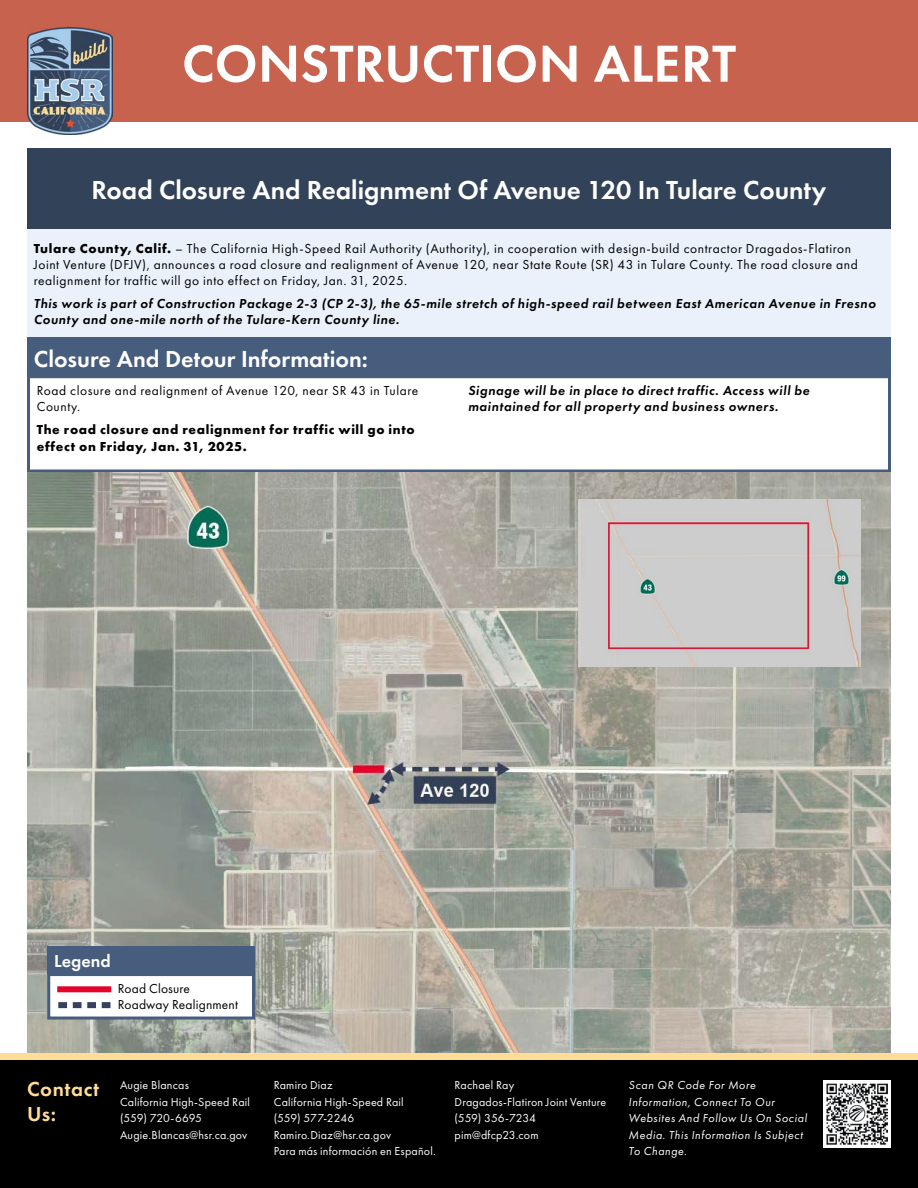
<style>
.page{position:relative;width:918px;height:1188px;background:#fff}
.page>*{position:absolute;margin:0;border:0;box-sizing:border-box;transform-origin:0 0}
.H1_construction_alert_header{font:600 54px "Futura PT";letter-spacing:.005em;color:#fff}
.H2_location{font:600 27px "Futura PT";color:#fff}
.H3_information{font:600 24px "Futura PT";color:#fff}
.H4_Contact{font:600 21px/25.2px "Futura PT";letter-spacing:.03em;color:#ffdd96}
.Legend{font:600 18px "Futura PT";color:#fff}
.Paragraph{font:13.5px/16.2px "Futura PT";letter-spacing:.04em;color:#000}
.Paragraph_Italic{font:italic 600 13.5px/16.2px "Futura PT";letter-spacing:.045em;color:#000}
.Paragraph_Bold{font:700 13.5px/16.2px "Futura PT";letter-spacing:.05em;color:#000}
.Paragraph_List{font:13.5px "Futura PT";letter-spacing:.01em;color:#000}
.Contact_Name{font:12px "Futura PT";letter-spacing:.015em;color:#fff}
.Contact_info{font:italic 12px/16.5px "Futura PT";letter-spacing:.045em;color:#fff}
.Contact_Name-2{font:12px "Futura PT";letter-spacing:-.01em;color:#fff}
.s1{font-weight:700}
</style>
<div class="page">
<div style="left:0;top:0;width:918px;height:122px;background:#c7624e"></div>
<img style="left:27px;top:27px;width:85px;height:108px">
<div style="left:27px;top:148px;width:864px;height:82px;background:#324259"></div>
<div style="left:27px;top:230px;width:864px;height:108px;background:#ebf1fa"></div>
<div style="left:27px;top:338px;width:864px;height:40px;background:#475d7d"></div>
<div style="left:27px;top:375px;width:864px;height:97px;border:3px solid #475d7d"></div>
<img style="left:27px;top:472px;width:864px;height:581px">
<div style="left:49px;top:975px;width:205px;height:43px;background:#fff"></div>
<div style="left:47px;top:973px;width:208px;height:47px;border:3px solid #475d7d"></div>
<div style="left:57px;top:986px;width:54px;height:6px;background:#e50329"></div>
<div style="left:47px;top:946px;width:208px;height:28px;background:#475d7d"></div>
<div style="left:0;top:1053px;width:918px;height:135px;background:#000"></div>
<div style="left:0;top:1053px;width:918px;height:7px;background:#ffdd96"></div>
<svg style="left:824px;top:1080px;width:67px;height:68px"></svg>
<img style="left:827px;top:1083px;width:61px;height:61px">
<img style="left:578px;top:500px;width:283px;height:167px">
<svg style="left:58px;top:1002px;width:52px;height:6px"></svg>
<h1 class="H1_construction_alert_header" style="left:182px;top:30px;width:556px">CONSTRUCTION ALERT</h1>
<h2 class="H2_location" style="left:92px;top:173px;width:736px">Road Closure And Realignment Of Avenue 120 In Tulare County</h2>
<p class="Paragraph" style="left:34px;top:240px;width:826px"><span class="s1">Tulare County, Calif.</span> – The California High-Speed Rail Authority (Authority), in cooperation with design-build contractor Dragados-Flatiron<br>Joint Venture (DFJV), announces a road closure and realignment of Avenue 120, near State Route (SR) 43 in Tulare County. The road closure and realignment for traffic will go into effect on Friday, Jan. 31, 2025.</p>
<p class="Paragraph_Italic" style="left:34px;top:295px;width:844px">This work is part of Construction Package 2-3 (CP 2-3), the 65-mile stretch of high-speed rail between East American Avenue in Fresno<br>County and one-mile north of the Tulare-Kern County line.</p>
<h3 class="H3_information" style="left:34px;top:344px;width:336px">Closure And Detour Information:</h3>
<p class="Paragraph" style="left:37px;top:383px;width:383px">Road closure and realignment of Avenue 120, near SR 43 in Tulare<br>County.</p>
<p class="Paragraph_Bold" style="left:37px;top:421px;width:380px">The road closure and realignment for traffic will go into effect on Friday, Jan. 31, 2025.</p>
<p class="Paragraph_Italic" style="left:468px;top:382px;width:343px">Signage will be in place to direct traffic. Access will be maintained for all property and business owners.</p>
<p class="Legend" style="left:54px;top:950px;width:58px">Legend</p>
<p class="Paragraph_List" style="left:118px;top:981px;width:74px">Road Closure</p>
<p class="Paragraph_List" style="left:118px;top:997px;width:122px">Roadway Realignment</p>
<h4 class="H4_Contact" style="left:27px;top:1076px;width:74px">Contact<br>Us:</h4>
<p class="Contact_Name" style="left:120px;top:1078px;width:70px">Augie Blancas</p>
<p class="Contact_Name" style="left:120px;top:1095px;width:132px">California High-Speed Rail</p>
<p class="Contact_Name-2" style="left:120px;top:1111px;width:84px">(559) 720-6695</p>
<p class="Contact_Name" style="left:120px;top:1128px;width:129px">Augie.Blancas@hsr.ca.gov</p>
<p class="Contact_Name" style="left:274px;top:1078px;width:60px">Ramiro Diaz</p>
<p class="Contact_Name" style="left:274px;top:1095px;width:132px">California High-Speed Rail</p>
<p class="Contact_Name" style="left:274px;top:1111px;width:82px">(559) 577-2246</p>
<p class="Contact_Name" style="left:274px;top:1128px;width:119px">Ramiro.Diaz@hsr.ca.gov</p>
<p class="Contact_Name" style="left:274px;top:1144px;width:163px">Para más información en Español.</p>
<p class="Contact_Name" style="left:455px;top:1078px;width:61px">Rachael Ray</p>
<p class="Contact_Name" style="left:455px;top:1095px;width:153px">Dragados-Flatiron Joint Venture</p>
<p class="Contact_Name" style="left:455px;top:1111px;width:83px">(559) 356-7234</p>
<p class="Contact_Name" style="left:455px;top:1128px;width:86px">pim@dfcp23.com</p>
<p class="Contact_info" style="left:629px;top:1077px;width:180px">Scan QR Code For More<br>Information, Connect To Our<br>Websites And Follow Us On Social<br>Media. This Information Is Subject<br>To Change.</p>
</div>
